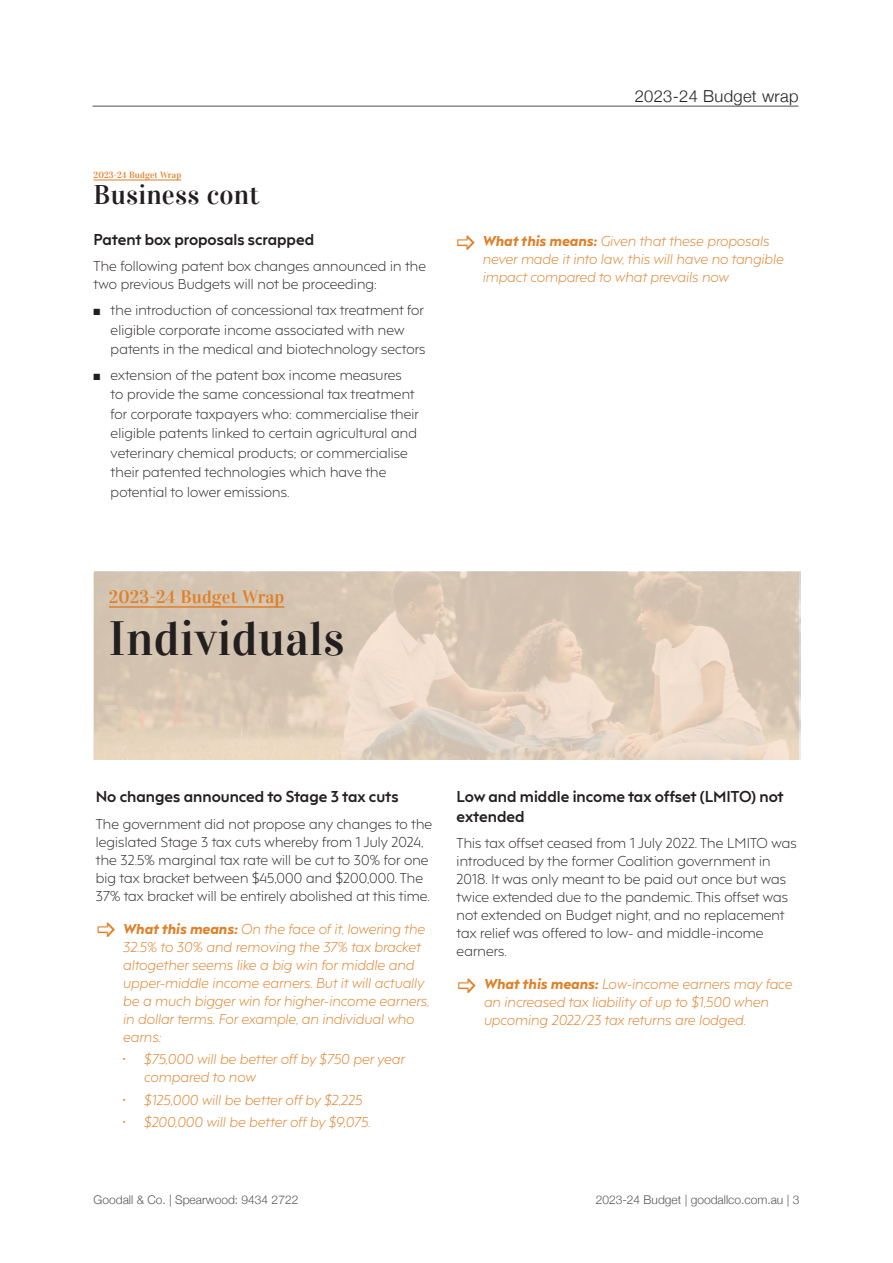
<style>
.page{position:relative;width:893px;height:1263px;background:#fff}
.page>*{position:absolute;margin:0;border:0;box-sizing:border-box;transform-origin:0 0}
.t1{font:48px "Vidaloka";letter-spacing:.01em;color:#231f20}
.t2{font:27px "Vidaloka";letter-spacing:.01em;color:#231f20}
.t3{font:18px "Vidaloka";letter-spacing:.01em;color:#df7f26}
.t4{font:300 16.5px "Helvetica Neue";letter-spacing:.02em;color:#231f20}
.t5{font:700 15px/19.5px "F37 Hooj";color:#231f20}
.t6{font:300 13.5px/18px "F37 Hooj";letter-spacing:.01em;color:#231f20}
.t7{font:italic 300 13.5px/18px "F37 Hooj";letter-spacing:.01em;color:#df7f26}
.t8{font:300 12px "Helvetica Neue";color:#57585a}
.t9{font:9px "Vidaloka";letter-spacing:.01em;color:#df7f26}
.s1{font-weight:800}
</style>
<div class="page">
<hr style="left:93px;top:106px;width:705px;height:1px;background:#231f20">
<hr style="left:94px;top:180px;width:87px;height:1px;background:#df7f26">
<svg style="left:93px;top:572px;width:705px;height:187px;background:#ddccb9"></svg>
<hr style="left:109px;top:606px;width:175px;height:2px;background:#df7f26">
<p class="t9" style="left:94px;top:169px;width:89px">2023-24 Budget Wrap</p>
<h2 class="t2" style="left:94px;top:178px;width:167px">Business cont</h2>
<p class="t5" style="left:94px;top:228px;width:222px">Patent box proposals scrapped</p>
<p class="t6" style="left:94px;top:256px;width:334px">The following patent box changes announced in the two previous Budgets will not be proceeding:</p>
<p class="t6" style="left:111px;top:299px;width:316px;line-height:19.5px;text-indent:-17px">■ the introduction of concessional tax treatment for eligible corporate income associated with new patents in the medical and biotechnology sectors</p>
<p class="t6" style="left:111px;top:364px;width:310px;line-height:19.5px;text-indent:-17px">■ extension of the patent box income measures<br>to provide the same concessional tax treatment for corporate taxpayers who: commercialise their eligible patents linked to certain agricultural and veterinary chemical products; or commercialise their patented technologies which have the potential to lower emissions.</p>
<h3 class="t3" style="left:109px;top:586px;width:177px">2023-24 Budget Wrap</h3>
<h1 class="t1" style="left:109px;top:609px;width:237px">Individuals</h1>
<p class="t4" style="left:635px;top:83px;width:165px">2023-24 Budget wrap</p>
<p class="t7" style="left:482px;top:231px;width:303px"><span class="s1">What this means:</span> Given that these proposals never made it into law, this will have no tangible impact compared to what prevails now</p>
<p class="t5" style="left:96px;top:785px;width:304px">No changes announced to Stage 3 tax cuts</p>
<p class="t6" style="left:96px;top:813px;width:338px">The government did not propose any changes to the legislated Stage 3 tax cuts whereby from 1 July 2024, the 32.5% marginal tax rate will be cut to 30% for one big tax bracket between $45,000 and $200,000. The 37% tax bracket will be entirely abolished at this time.</p>
<p class="t7" style="left:123px;top:918px;width:308px"><span class="s1">What this means:</span> On the face of it, lowering the 32.5% to 30% and removing the 37% tax bracket altogether seems like a big win for middle and upper-middle income earners. But it will actually be a much bigger win for higher-income earners, in dollar terms. For example, an individual who earns:</p>
<p class="t7" style="left:144px;top:1049px;width:262px;text-indent:-23px">• $75,000 will be better off by $750 per year compared to now</p>
<p class="t7" style="left:121px;top:1089px;width:242px">• $125,000 will be better off by $2,225</p>
<p class="t7" style="left:121px;top:1112px;width:251px">• $200,000 will be better off by $9,075.</p>
<p class="t5" style="left:457px;top:785px;width:329px">Low and middle income tax offset (LMITO) not extended</p>
<p class="t6" style="left:457px;top:833px;width:342px">This tax offset ceased from 1 July 2022. The LMITO was introduced by the former Coalition government in 2018. It was only meant to be paid out once but was twice extended due to the pandemic. This offset was not extended on Budget night, and no replacement tax relief was offered to low- and middle-income earners.</p>
<p class="t7" style="left:484px;top:974px;width:310px"><span class="s1">What this means:</span> Low-income earners may face an increased tax liability of up to $1,500 when upcoming 2022/23 tax returns are lodged.</p>
<p class="t8" style="left:94px;top:1190px;width:206px">Goodall &amp; Co. | Spearwood: 9434 2722</p>
<p class="t8" style="left:596px;top:1190px;width:205px">2023-24 Budget | goodallco.com.au | 3</p>
</div>
